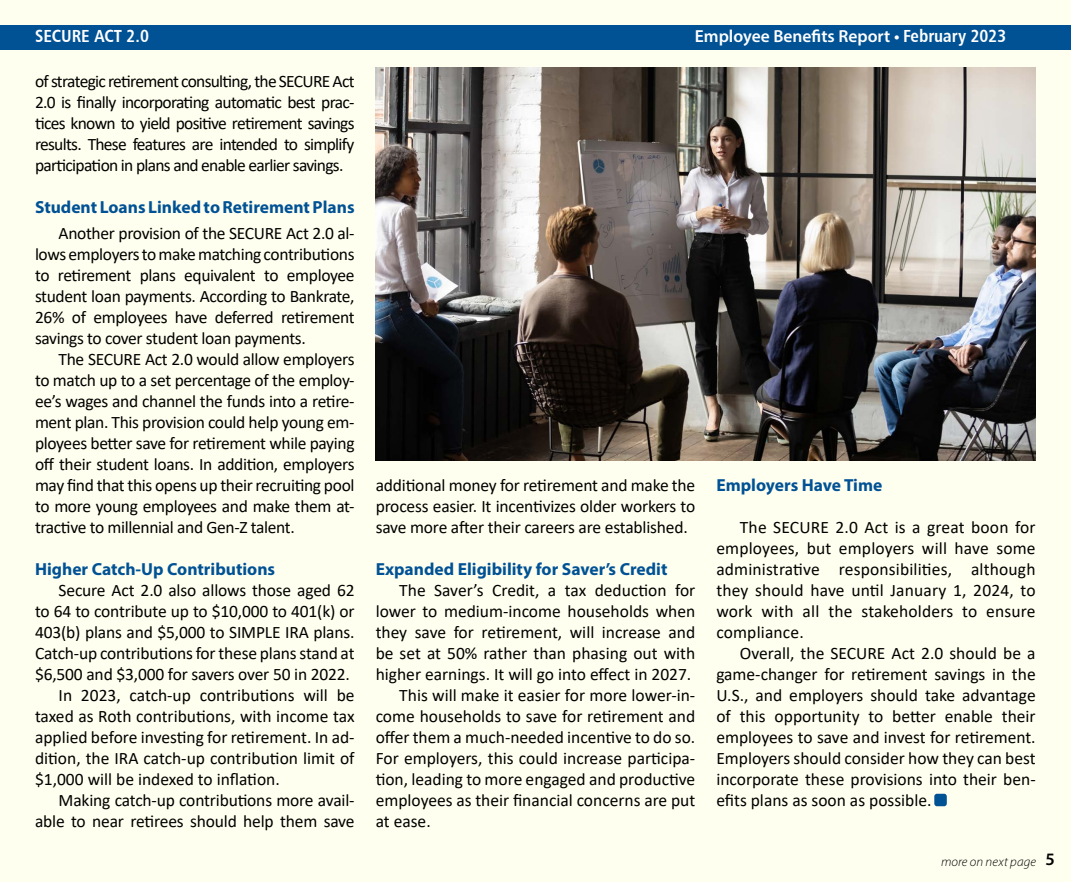
<style>
.page{position:relative;width:1071px;height:882px;background:#fff}
.page>*{position:absolute;margin:0;border:0;box-sizing:border-box;transform-origin:0 0}
.t1{font:17.5px/21px "Calibri";letter-spacing:-.01em;color:#000;text-align:justify}
.t2{font:700 17.5px "Myriad Pro";color:#005295}
.t3{font:600 17.5px "Myriad Pro";color:#fff}
.t4{font:17.5px "Humanist 777 BT Bold Condensed B";color:#fff}
.t5{font:600 17.5px "Myriad Pro";color:#000}
.t6{font:italic 300 13.12px "Myriad Pro";letter-spacing:.01em;color:#000}
.s1{font-family:"Humanist 777 BT Bold Condensed B";font-weight:400}
</style>
<div class="page">
<div style="left:1px;top:1px;width:1070px;height:881px;background:#fffff0"></div>
<div style="left:0;top:25px;width:1071px;height:24px;background:#005295"></div>
<img style="left:376px;top:68px;width:660px;height:392px">
<div style="left:934px;top:794px;width:13px;height:12px;background:#005295;border-radius:3px"></div>
<p class="t4" style="left:35px;top:25px;width:115px">SECURE ACT 2.0</p>
<p class="t3" style="left:695px;top:25px;width:313px">Employee Benefits Report • <span class="s1">February 2023</span></p>
<p class="t1" style="left:35px;top:70px;width:321px">of strategic retirement consulting, the SECURE Act 2.0 is finally incorporating automatic best prac&shy;tices known to yield positive retirement savings results. These features are intended to simplify participation in plans and enable earlier savings.</p>
<p class="t2" style="left:35px;top:196px;width:321px">Student Loans Linked to Retirement Plans</p>
<p class="t1" style="left:35px;top:222px;width:321px;text-indent:24px">Another provision of the SECURE Act 2.0 al&shy;lows employers to make matching contributions to retirement plans equivalent to employee student loan payments. According to Bankrate, 26% of employees have deferred retirement savings to cover student loan payments.</p>
<p class="t1" style="left:35px;top:348px;width:321px;text-indent:24px">The SECURE Act 2.0 would allow employers to match up to a set percentage of the employ&shy;ee’s wages and channel the funds into a retire&shy;ment plan. This provision could help young em&shy;ployees better save for retirement while paying off their student loans. In addition, employers may find that this opens up their recruiting pool to more young employees and make them at&shy;tractive to millennial and Gen-Z talent.</p>
<p class="t2" style="left:35px;top:557px;width:242px">Higher Catch-Up Contributions</p>
<p class="t1" style="left:59px;top:579px;width:298px">Secure Act 2.0 also allows those aged 62</p>
<p class="t1" style="left:35px;top:600px;width:321px">to 64 to contribute up to $10,000 to 401(k) or</p>
<p class="t1" style="left:35px;top:621px;width:321px">403(b) plans and $5,000 to SIMPLE IRA plans.</p>
<p class="t1" style="left:35px;top:642px;width:321px">Catch-up contributions for these plans stand at</p>
<p class="t1" style="left:35px;top:663px;width:317px">$6,500 and $3,000 for savers over 50 in 2022.</p>
<p class="t1" style="left:59px;top:684px;width:298px">In 2023, catch-up contributions will be</p>
<p class="t1" style="left:35px;top:705px;width:321px">taxed as Roth contributions, with income tax</p>
<p class="t1" style="left:35px;top:726px;width:321px">applied before investing for retirement. In ad-</p>
<p class="t1" style="left:35px;top:747px;width:321px">dition, the IRA catch-up contribution limit of</p>
<p class="t1" style="left:35px;top:768px;width:246px">$1,000 will be indexed to inflation.</p>
<p class="t1" style="left:59px;top:789px;width:297px">Making catch-up contributions more avail-</p>
<p class="t1" style="left:35px;top:810px;width:321px">able to near retirees should help them save</p>
<p class="t1" style="left:376px;top:474px;width:321px">additional money for retirement and make the process easier. It incentivizes older workers to save more after their careers are established.</p>
<p class="t2" style="left:376px;top:557px;width:293px">Expanded Eligibility for Saver’s Credit</p>
<p class="t1" style="left:399px;top:579px;width:298px">The Saver’s Credit, a tax deduction for</p>
<p class="t1" style="left:376px;top:600px;width:321px">lower to medium-income households when</p>
<p class="t1" style="left:376px;top:621px;width:321px">they save for retirement, will increase and</p>
<p class="t1" style="left:376px;top:642px;width:321px">be set at 50% rather than phasing out with</p>
<p class="t1" style="left:376px;top:663px;width:317px">higher earnings. It will go into effect in 2027.</p>
<p class="t1" style="left:399px;top:684px;width:298px">This will make it easier for more lower-in-</p>
<p class="t1" style="left:376px;top:705px;width:321px">come households to save for retirement and</p>
<p class="t1" style="left:376px;top:726px;width:321px">offer them a much-needed incentive to do so.</p>
<p class="t1" style="left:376px;top:747px;width:321px">For employers, this could increase participa-</p>
<p class="t1" style="left:376px;top:768px;width:321px">tion, leading to more engaged and productive</p>
<p class="t1" style="left:376px;top:789px;width:321px">employees as their financial concerns are put</p>
<p class="t1" style="left:376px;top:810px;width:57px">at ease.</p>
<p class="t2" style="left:716px;top:473px;width:167px">Employers Have Time</p>
<p class="t1" style="left:716px;top:516px;width:321px;text-indent:24px">The SECURE 2.0 Act is a great boon for employees, but employers will have some administrative responsibilities, although they should have until January 1, 2024, to work with all the stakeholders to ensure compliance.</p>
<p class="t1" style="left:716px;top:642px;width:321px;text-indent:24px">Overall, the SECURE Act 2.0 should be a game-changer for retirement savings in the U.S., and employers should take advantage of this opportunity to better enable their employees to save and invest for retirement.<br>Employers should consider how they can best incorporate these provisions into their ben&shy;efits plans as soon as possible.</p>
<p class="t6" style="left:941px;top:854px;width:96px">more on next page</p>
<p class="t5" style="left:1045px;top:848px;width:11px">5</p>
</div>
